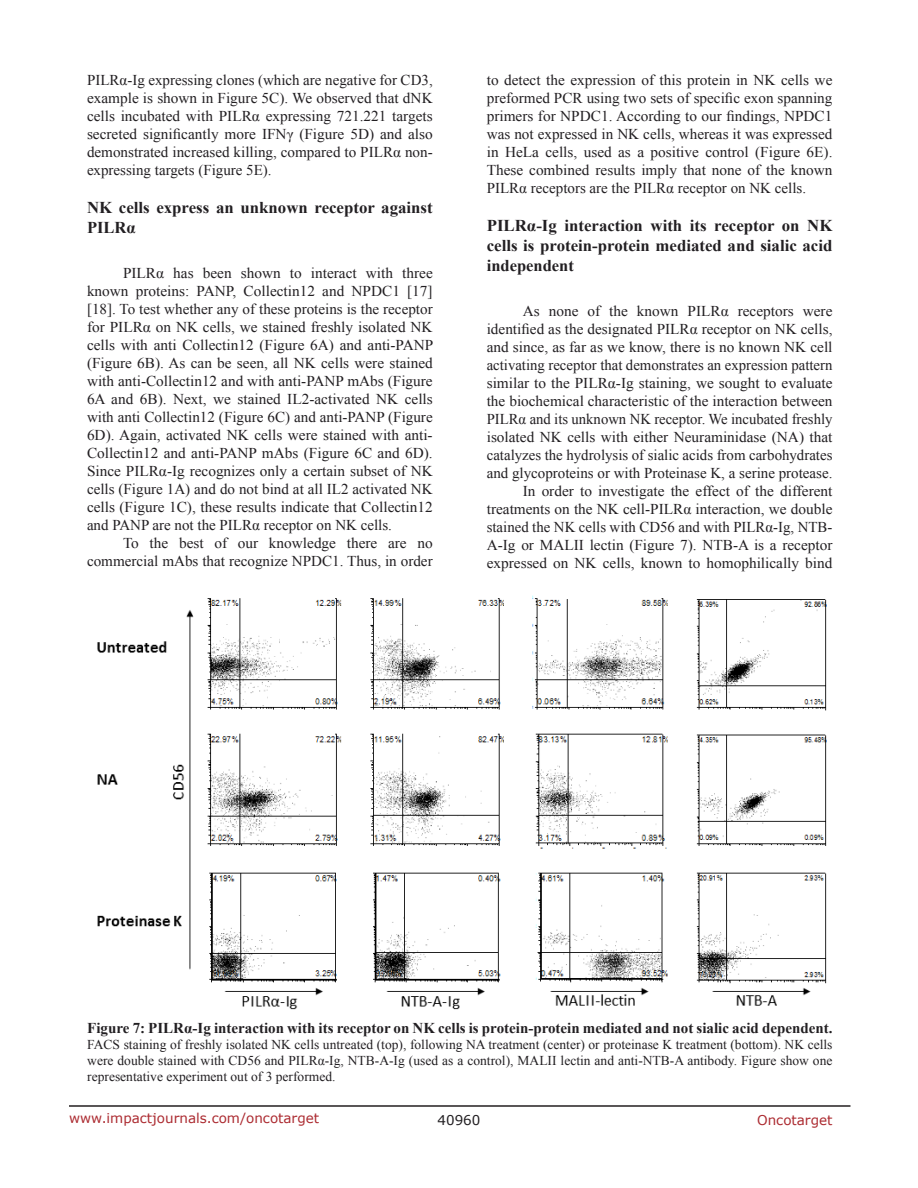
<style>
.page{position:relative;width:918px;height:1188px;background:#fff}
.page>*{position:absolute;margin:0;border:0;box-sizing:border-box;transform-origin:0 0}
.SubHeading{font:700 16.5px/19.8px "Times New Roman";color:#221f22}
.BodyText{font:15px/18px "Times New Roman";color:#221f22;text-align:justify}
.FigureText{font:700 15px "Times New Roman";color:#221f22}
.FigureText-2{font:13.5px/16.2px "Times New Roman";color:#221f22;text-align:justify}
.t1{font:13.5px "Verdana";color:#ac2b31}
.t2{font:13.5px "Verdana";color:#221f22}
</style>
<div class="page">
<hr style="left:69px;top:1105px;width:781px;height:2px;background:#231f20">
<img style="left:97px;top:595px;width:730px;height:415px">
<p class="BodyText" style="left:87px;top:71px;width:347px">PILRα-Ig expressing clones (which are negative for CD3, example is shown in Figure 5C). We observed that dNK cells incubated with PILRα expressing 721.221 targets secreted significantly more IFNγ (Figure 5D) and also demonstrated increased killing, compared to PILRα non&shy;expressing targets (Figure 5E).</p>
<p class="SubHeading" style="left:87px;top:197px;width:347px">NK cells express an unknown receptor against<br>PILRα</p>
<p class="BodyText" style="left:87px;top:264px;width:348px;text-indent:36px">PILRα has been shown to interact with three known proteins: PANP, Collectin12 and NPDC1 [17] [18]. To test whether any of these proteins is the receptor for PILRα on NK cells, we stained freshly isolated NK cells with anti Collectin12 (Figure 6A) and anti-PANP (Figure 6B). As can be seen, all NK cells were stained with anti-Collectin12 and with anti-PANP mAbs (Figure 6A and 6B). Next, we stained IL2-activated NK cells with anti Collectin12 (Figure 6C) and anti-PANP (Figure 6D). Again, activated NK cells were stained with anti-Collectin12 and anti-PANP mAbs (Figure 6C and 6D).<br>Since PILRα-Ig recognizes only a certain subset of NK cells (Figure 1A) and do not bind at all IL2 activated NK cells (Figure 1C), these results indicate that Collectin12 and PANP are not the PILRα receptor on NK cells.</p>
<p class="BodyText" style="left:87px;top:534px;width:347px;text-align:right">To the best of our knowledge there are no commercial mAbs that recognize NPDC1. Thus, in order</p>
<p class="BodyText" style="left:487px;top:71px;width:347px">to detect the expression of this protein in NK cells we preformed PCR using two sets of specific exon spanning primers for NPDC1. According to our findings, NPDC1 was not expressed in NK cells, whereas it was expressed in HeLa cells, used as a positive control (Figure 6E).<br>These combined results imply that none of the known PILRα receptors are the PILRα receptor on NK cells.</p>
<p class="SubHeading" style="left:487px;top:215px;width:347px;text-align:justify">PILRα-Ig interaction with its receptor on NK cells is protein-protein mediated and sialic acid independent</p>
<p class="BodyText" style="left:487px;top:302px;width:347px;text-indent:36px">As none of the known PILRα receptors were identified as the designated PILRα receptor on NK cells, and since, as far as we know, there is no known NK cell activating receptor that demonstrates an expression pattern similar to the PILRα-Ig staining, we sought to evaluate the biochemical characteristic of the interaction between PILRα and its unknown NK receptor. We incubated freshly isolated NK cells with either Neuraminidase (NA) that catalyzes the hydrolysis of sialic acids from carbohydrates and glycoproteins or with Proteinase K, a serine protease.</p>
<p class="BodyText" style="left:487px;top:482px;width:347px;text-indent:36px">In order to investigate the effect of the different treatments on the NK cell-PILRα interaction, we double stained the NK cells with CD56 and with PILRα-Ig, NTB-A-Ig or MALII lectin (Figure 7). NTB-A is a receptor expressed on NK cells, known to homophilically bind</p>
<p class="FigureText" style="left:87px;top:1017px;width:747px">Figure 7: PILRα-Ig interaction with its receptor on NK cells is protein-protein mediated and not sialic acid dependent.</p>
<p class="FigureText-2" style="left:87px;top:1036px;width:747px">FACS staining of freshly isolated NK cells untreated (top), following NA treatment (center) or proteinase K treatment (bottom). NK cells were double stained with CD56 and PILRα-Ig, NTB-A-Ig (used as a control), MALII lectin and anti-NTB-A antibody. Figure show one representative experiment out of 3 performed.</p>
<p class="t1" style="left:69px;top:1109px;width:252px">www.impactjournals.com/oncotarget</p>
<p class="t2" style="left:438px;top:1111px;width:44px">40960</p>
<p class="t1" style="left:757px;top:1111px;width:77px">Oncotarget</p>
</div>
